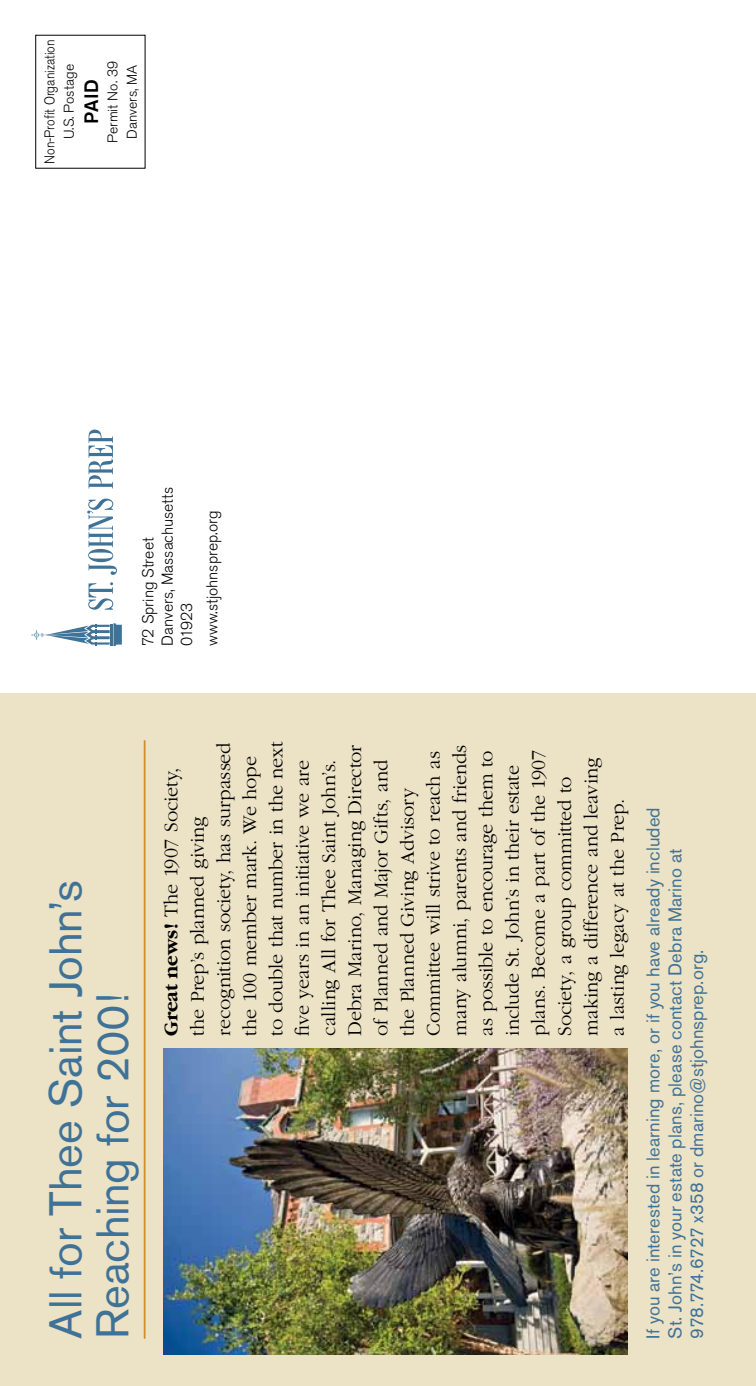
<style>
.page{position:relative;width:756px;height:1386px;background:#fff}
.page>*{position:absolute;margin:0;border:0;box-sizing:border-box;transform-origin:0 0}
.t1{font:45.5px/47.2px "Akzidenz Grotesk Pro";letter-spacing:-.005em;color:#3f7297}
.t2{font:300 20.12px/26.2px "Garamond";letter-spacing:-.005em;color:#000}
.t3{font:500 19.25px "Akzidenz Grotesk Pro";color:#000}
.t4{font:18.38px/21.9px "Akzidenz Grotesk Pro";letter-spacing:.005em;color:#3f7297}
.t5{font:300 15.75px/19.2px "Akzidenz Grotesk Pro";color:#000}
.t6{font:300 14px/19.2px "Akzidenz Grotesk Pro";color:#000;text-align:center;scale:.9 1}
.t7{font:300 14px/19.2px "Akzidenz Grotesk Pro";color:#000}
.s1{font-weight:700}
</style>
<div class="page">
<div style="left:0;top:693px;width:756px;height:693px;background:#ece2c6"></div>
<svg style="left:32px;top:623px;width:90px;height:23px"></svg>
<svg style="left:88px;top:582px;width:25px;height:28px"></svg>
<svg style="left:87px;top:499px;width:30px;height:76px"></svg>
<svg style="left:89px;top:430px;width:24px;height:58px"></svg>
<hr style="left:144px;top:740px;width:1px;height:599px;background:#cf8b2d">
<img style="left:164px;top:1048px;width:463px;height:306px">
<p class="t6" style="left:40px;top:164px;width:140px;rotate:-90deg">Non-Profit Organization<br>U.S. Postage</p>
<p class="t3" style="left:79px;top:124px;width:45px;rotate:-90deg">PAID</p>
<p class="t7" style="left:103px;top:143px;width:84px;rotate:-90deg">Permit No. 39<br>Danvers, MA</p>
<p class="t5" style="left:138px;top:646px;width:160px;rotate:-90deg">72 Spring Street<br>Danvers, M assachusetts<br>01923</p>
<p class="t5" style="left:202px;top:646px;width:137px;rotate:-90deg">www.stjohnsprep.org</p>
<h1 class="t1" style="left:42px;top:1339px;width:460px;rotate:-90deg">All for Thee Saint John’s<br>Reaching for 200!</h1>
<p class="t2" style="left:158px;top:1036px;width:296px;rotate:-90deg"><span class="s1">Great news!</span> The 1907 Society, the Prep’s planned giving recognition society, has surpassed the 100 member mark. We hope to double that number in the next five years in an initiative we are calling All for Thee Saint John’s.<br>Debra Marino, Managing Director of Planned and Major Gifts, and the Planned Giving Advisory<br>Committee will strive to reach as many alumni, parents and friends as possible to encourage them to include St. John’s in their estate plans. Become a part of the 1907<br>Society, a group committed to making a difference and leaving<br>a lasting legacy at the Prep.</p>
<p class="t4" style="left:642px;top:1339px;width:533px;rotate:-90deg">If you are interested in learning more, or if you have already included<br>St. John’s in your estate plans, please contact Debra Marino at<br>978.774.6727 x358 or dmarino@stjohnsprep.org.</p>
</div>
